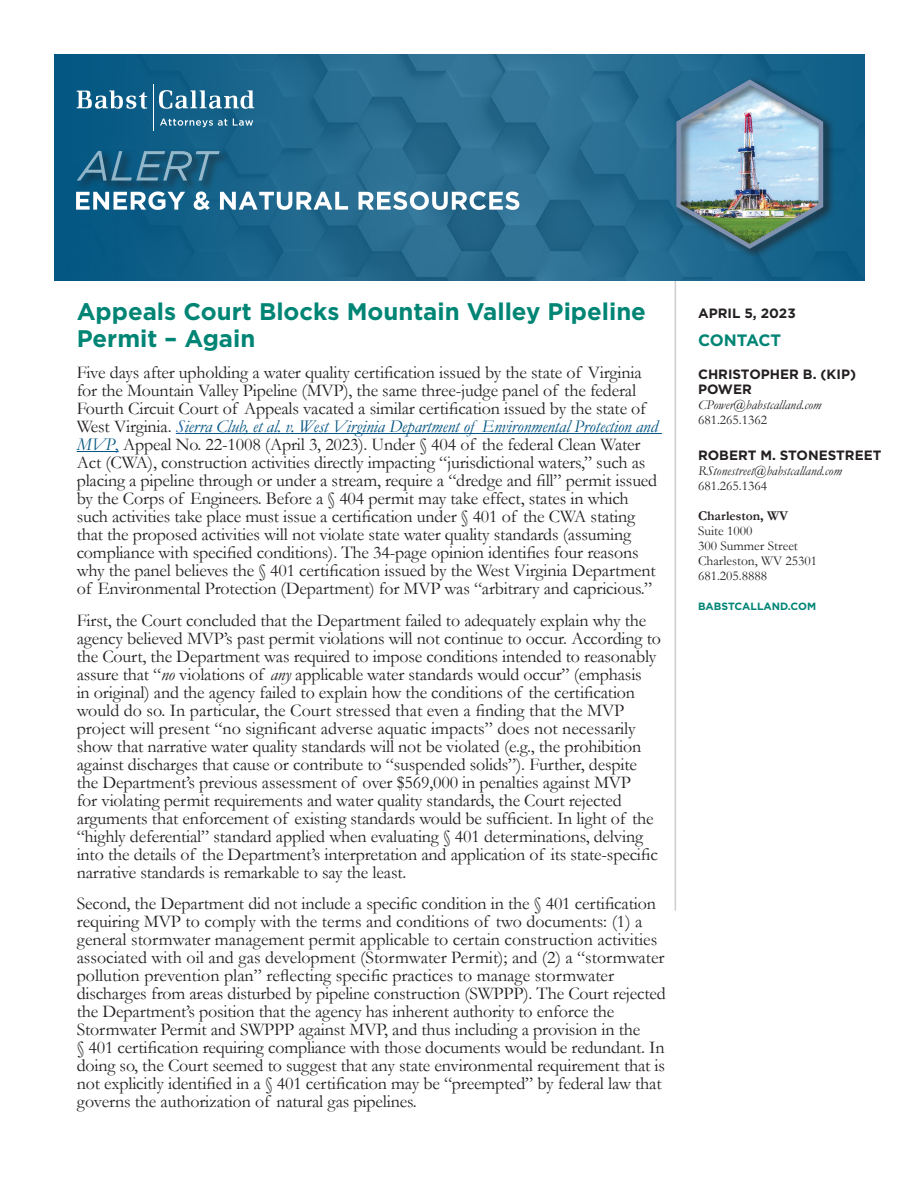
<style>
.page{position:relative;width:918px;height:1188px;background:#fff}
.page>*{position:absolute;margin:0;border:0;box-sizing:border-box;transform-origin:0 0}
.t1{font:700 24px/27px "Gotham";color:#008575}
.Bullets{font:18px/18px "Garamond";letter-spacing:-.01em;color:#231f20}
.t2{font:700 16.5px "Gotham";letter-spacing:-.01em;color:#008575}
.t3{font:700 13.5px/15px "Gotham";color:#231f20}
.t4{font:italic 13.5px/15px "Garamond";color:#231f20}
.t5{font:13.5px/15px "Garamond";color:#231f20}
.t6{font:700 13.5px/15px "Garamond";color:#231f20}
.t7{font:700 10.5px "Gotham";color:#008575}
.s1{font-style:italic;color:#175d9e}
.s2{font-style:italic;color:#005480}
.s3{color:#175d9e}
.s4{font-style:italic}
.s5{font-family:"Garamond";font-weight:400;font-style:italic}
.s6{font-family:"Garamond";font-weight:400}
.s7{font-family:"Gotham";font-weight:700;font-style:normal}
.s8{font-style:normal}
.s9{font-weight:400}
</style>
<div class="page">
<hr style="left:185px;top:433px;width:477px;height:1px;background:#005480">
<hr style="left:77px;top:451px;width:38px;height:1px;background:#005480">
<hr style="left:675px;top:276px;width:1px;height:635px;background:#cdced0">
<img style="left:55px;top:55px;width:810px;height:225px">
<svg style="left:76px;top:90px;width:71px;height:19px"></svg>
<svg style="left:158px;top:90px;width:96px;height:19px"></svg>
<svg style="left:159px;top:118px;width:94px;height:9px"></svg>
<hr style="left:153px;top:84px;width:1px;height:47px;background:#fff">
<svg style="left:76px;top:134px;width:443px;height:76px;background:#3b7999"></svg>
<svg style="left:673px;top:76px;width:162px;height:183px;background:#175d81"></svg>
<img style="left:676px;top:69px;width:147px;height:180px">
<p class="t1" style="left:77px;top:298px;width:571px">Appeals Court Blocks Mountain Valley Pipeline<br>Permit – Again</p>
<p class="Bullets" style="left:77px;top:363px;width:583px">Five days after upholding a water quality certification issued by the state of Virginia for the Mountain Valley Pipeline (MVP), the same three-judge panel of the federal Fourth Circuit Court of Appeals vacated a similar certification issued by the state of West Virginia. <span class="s1">S</span><span class="s2">ierra Club, et al. v. West Virginia Department of Environmental Protection and MVP</span><span class="s3">,</span> Appeal No. 22-1008 (April 3, 2023). Under § 404 of the federal Clean Water Act (CWA), construction activities directly impacting “jurisdictional waters,” such as placing a pipeline through or under a stream, require a “dredge and fill” permit issued by the Corps of Engineers. Before a § 404 permit may take effect, states in which such activities take place must issue a certification under § 401 of the CWA stating that the proposed activities will not violate state water quality standards (assuming compliance with specified conditions). The 34-page opinion identifies four reasons why the panel believes the § 401 certification issued by the West Virginia Department of Environmental Protection (Department) for MVP was “arbitrary and capricious.”</p>
<p class="Bullets" style="left:77px;top:611px;width:586px">First, the Court concluded that the Department failed to adequately explain why the agency believed MVP’s past permit violations will not continue to occur. According to the Court, the Department was required to impose conditions intended to reasonably assure that “<span class="s4">no</span> violations of <span class="s4">any</span> applicable water standards would occur” (emphasis<br>in original) and the agency failed to explain how the conditions of the certification would do so. In particular, the Court stressed that even a finding that the MVP project will present “no significant adverse aquatic impacts” does not necessarily show that narrative water quality standards will not be violated (e.g., the prohibition against discharges that cause or contribute to “suspended solids”). Further, despite the Department’s previous assessment of over $569,000 in penalties against MVP<br>for violating permit requirements and water quality standards, the Court rejected arguments that enforcement of existing standards would be sufficient. In light of the “highly deferential” standard applied when evaluating § 401 determinations, delving into the details of the Department’s interpretation and application of its state-specific narrative standards is remarkable to say the least.</p>
<p class="Bullets" style="left:77px;top:894px;width:591px">Second, the Department did not include a specific condition in the § 401 certification requiring MVP to comply with the terms and conditions of two documents: (1) a general stormwater management permit applicable to certain construction activities associated with oil and gas development (Stormwater Permit); and (2) a “stormwater pollution prevention plan” reflecting specific practices to manage stormwater discharges from areas disturbed by pipeline construction (SWPPP). The Court rejected the Department’s position that the agency has inherent authority to enforce the Stormwater Permit and SWPPP against MVP, and thus including a provision in the<br>§ 401 certification requiring compliance with those documents would be redundant. In doing so, the Court seemed to suggest that any state environmental requirement that is not explicitly identified in a § 401 certification may be “preempted” by federal law that governs the authorization of natural gas pipelines.</p>
<p class="t3" style="left:698px;top:305px;width:99px">APRIL 5, 2023</p>
<p class="t2" style="left:698px;top:329px;width:85px">CONTACT</p>
<p class="t3" style="left:698px;top:366px;width:159px">CHRISTOPHER B. (KIP)<br>POWER<br><span class="s5">CPower@babstcalland.com<br></span><span class="s6">681.265.1362</span></p>
<p class="t4" style="left:698px;top:448px;width:185px"><span class="s7">ROBERT M. STONESTREET<br></span>RStonestreet@babstcalland.com<br><span class="s8">681.265.1364</span></p>
<p class="t6" style="left:698px;top:509px;width:92px">Charleston, WV<br><span class="s9">Suite 1000</span></p>
<p class="t5" style="left:698px;top:538px;width:101px">300 Summer Street</p>
<p class="t5" style="left:698px;top:553px;width:121px">Charleston, WV 25301<br>681.205.8888</p>
<p class="t7" style="left:698px;top:600px;width:120px">BABSTCALLAND.COM</p>
</div>
